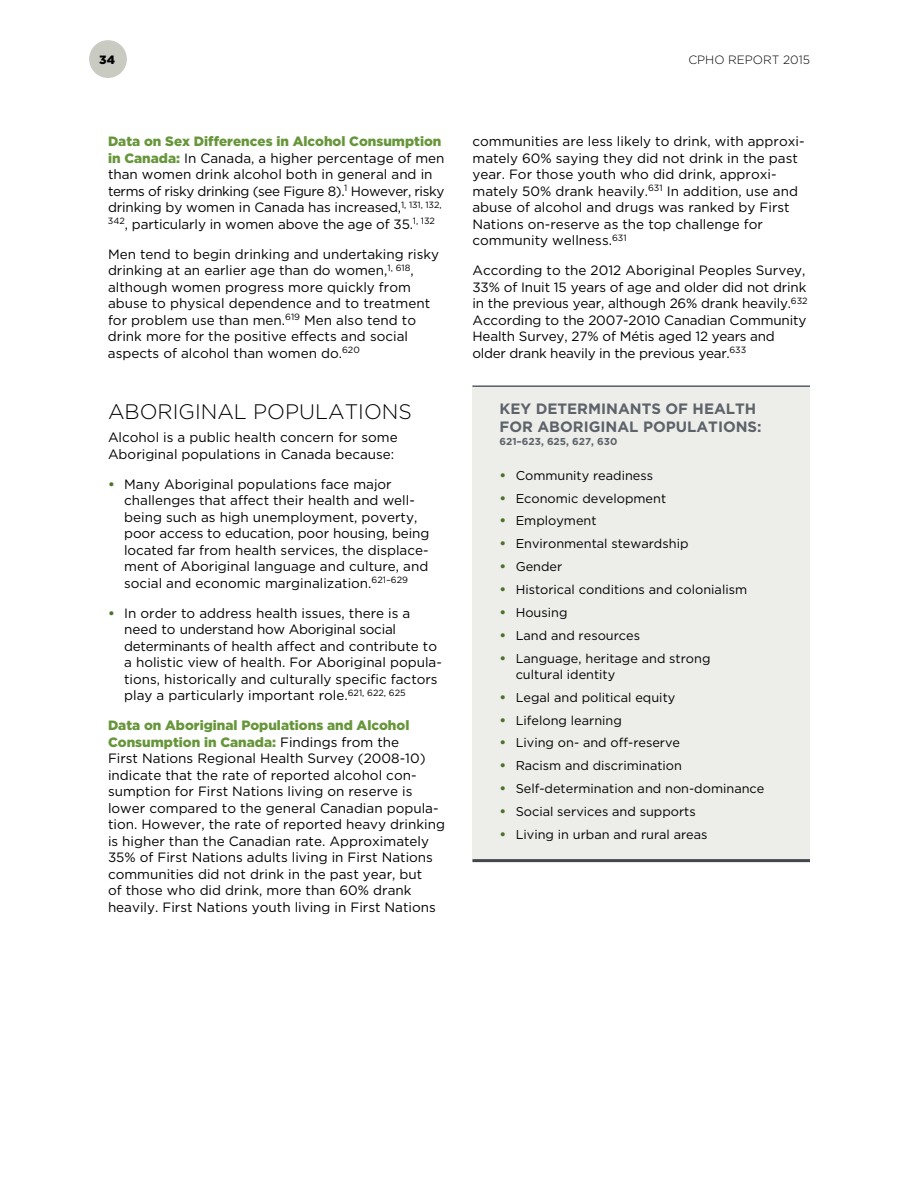
<style>
.page{position:relative;width:918px;height:1188px;background:#fff}
.page>*{position:absolute;margin:0;border:0;box-sizing:border-box;transform-origin:0 0}
.t1{font:300 21px "Gotham HTF";color:#000}
.t2{font:700 15px/18px "Gotham HTF";color:#5d636a}
.t3{font:13.5px/16.5px "Gotham HTF";color:#000}
.t4{font:12.75px/16.2px "Gotham HTF";color:#000}
.t5{font:300 12px "Gotham HTF";color:#000}
.t6{font:900 12px "Gotham HTF";color:#000}
.t7{font:700 10.05px "Gotham HTF";color:#5d636a}
.s1{font-weight:900;color:#67963a}
.s2{font-weight:700;color:#4c7229}
.s3{font-weight:700;font-size:13.5px;color:#4c7229}
</style>
<div class="page">
<div style="left:89px;top:40px;width:38px;height:38px;background:#c9cbc3;border-radius:50%"></div>
<div style="left:472px;top:386px;width:338px;height:476px;background:#ededea"></div>
<hr style="left:472px;top:386px;width:338px;height:1px;background:#5d636a">
<hr style="left:472px;top:859px;width:338px;height:3px;background:#40474f">
<p class="t6" style="left:99px;top:53px;width:17px">34</p>
<p class="t5" style="left:688px;top:53px;width:123px">CPHO REPORT 2015</p>
<p class="t3" style="left:108px;top:133px;width:338px"><span class="s1">Data on Sex Differences in Alcohol Consumption in Canada:</span> In Canada, a higher percentage of men than women drink alcohol both in general and in terms of risky drinking (see Figure 8).<sup>1</sup> However, risky drinking by women in Canada has increased,<sup>1,</sup> <sup>131,</sup> <sup>132, 342</sup>, particularly in women above the age of 35.<sup>1,</sup> <sup>132</sup></p>
<p class="t3" style="left:108px;top:246px;width:333px">Men tend to begin drinking and undertaking risky drinking at an earlier age than do women,<sup>1,</sup> <sup>618</sup>, although women progress more quickly from abuse to physical dependence and to treatment for problem use than men.<sup>619</sup> Men also tend to drink more for the positive effects and social aspects of alcohol than women do.<sup>620</sup></p>
<h1 class="t1" style="left:108px;top:400px;width:305px">ABORIGINAL POPULATIONS</h1>
<p class="t3" style="left:108px;top:429px;width:291px">Alcohol is a public health concern for some<br>Aboriginal populations in Canada because:</p>
<p class="t3" style="left:124px;top:476px;width:307px;text-indent:-16px"><span class="s2">•</span> Many Aboriginal populations face major challenges that affect their health and well&shy;being such as high unemployment, poverty, poor access to education, poor housing, being located far from health services, the displace&shy;ment of Aboriginal language and culture, and social and economic marginalization.<sup>621–629</sup></p>
<p class="t3" style="left:124px;top:605px;width:319px;text-indent:-16px"><span class="s2">•</span> In order to address health issues, there is a need to understand how Aboriginal social determinants of health affect and contribute to a holistic view of health. For Aboriginal popula&shy;tions, historically and culturally specific factors play a particularly important role.<sup>621,</sup> <sup>622,</sup> <sup>625</sup></p>
<p class="t3" style="left:108px;top:717px;width:339px"><span class="s1">Data on Aboriginal Populations and Alcohol Consumption in Canada:</span> Findings from the<br>First Nations Regional Health Survey (2008-10) indicate that the rate of reported alcohol con&shy;sumption for First Nations living on reserve is lower compared to the general Canadian popula&shy;tion. However, the rate of reported heavy drinking is higher than the Canadian rate. Approximately 35% of First Nations adults living in First Nations communities did not drink in the past year, but<br>of those who did drink, more than 60% drank heavily. First Nations youth living in First Nations</p>
<p class="t3" style="left:472px;top:133px;width:334px">communities are less likely to drink, with approxi&shy;mately 60% saying they did not drink in the past year. For those youth who did drink, approxi&shy;mately 50% drank heavily.<sup>631</sup> In addition, use and abuse of alcohol and drugs was ranked by First Nations on-reserve as the top challenge for community wellness.<sup>631</sup></p>
<p class="t3" style="left:472px;top:262px;width:337px">According to the 2012 Aboriginal Peoples Survey, 33% of Inuit 15 years of age and older did not drink in the previous year, although 26% drank heavily.<sup>632<br></sup>According to the 2007-2010 Canadian Community Health Survey, 27% of Métis aged 12 years and older drank heavily in the previous year.<sup>633</sup></p>
<p class="t2" style="left:500px;top:399px;width:264px">KEY DETERMINANTS OF HEALTH<br>FOR ABORIGINAL POPULATIONS:</p>
<p class="t7" style="left:500px;top:436px;width:119px">621–623, 625, 627, 630</p>
<p class="t4" style="left:500px;top:467px;width:155px"><span class="s3">•</span> Community readiness</p>
<p class="t4" style="left:500px;top:490px;width:168px"><span class="s3">•</span> Economic development</p>
<p class="t4" style="left:500px;top:513px;width:99px"><span class="s3">•</span> Employment</p>
<p class="t4" style="left:500px;top:535px;width:190px"><span class="s3">•</span> Environmental stewardship</p>
<p class="t4" style="left:500px;top:558px;width:64px"><span class="s3">•</span> Gender</p>
<p class="t4" style="left:500px;top:581px;width:249px"><span class="s3">•</span> Historical conditions and colonialism</p>
<p class="t4" style="left:500px;top:604px;width:70px"><span class="s3">•</span> Housing</p>
<p class="t4" style="left:500px;top:627px;width:142px"><span class="s3">•</span> Land and resources</p>
<p class="t4" style="left:516px;top:650px;width:196px;text-indent:-16px"><span class="s3">•</span> Language, heritage and strong cultural identity</p>
<p class="t4" style="left:500px;top:689px;width:177px"><span class="s3">•</span> Legal and political equity</p>
<p class="t4" style="left:500px;top:712px;width:124px"><span class="s3">•</span> Lifelong learning</p>
<p class="t4" style="left:500px;top:735px;width:182px"><span class="s3">•</span> Living on- and off-reserve</p>
<p class="t4" style="left:500px;top:757px;width:184px"><span class="s3">•</span> Racism and discrimination</p>
<p class="t4" style="left:500px;top:780px;width:266px"><span class="s3">•</span> Self-determination and non-dominance</p>
<p class="t4" style="left:500px;top:803px;width:198px"><span class="s3">•</span> Social services and supports</p>
<p class="t4" style="left:500px;top:826px;width:210px"><span class="s3">•</span> Living in urban and rural areas</p>
</div>
